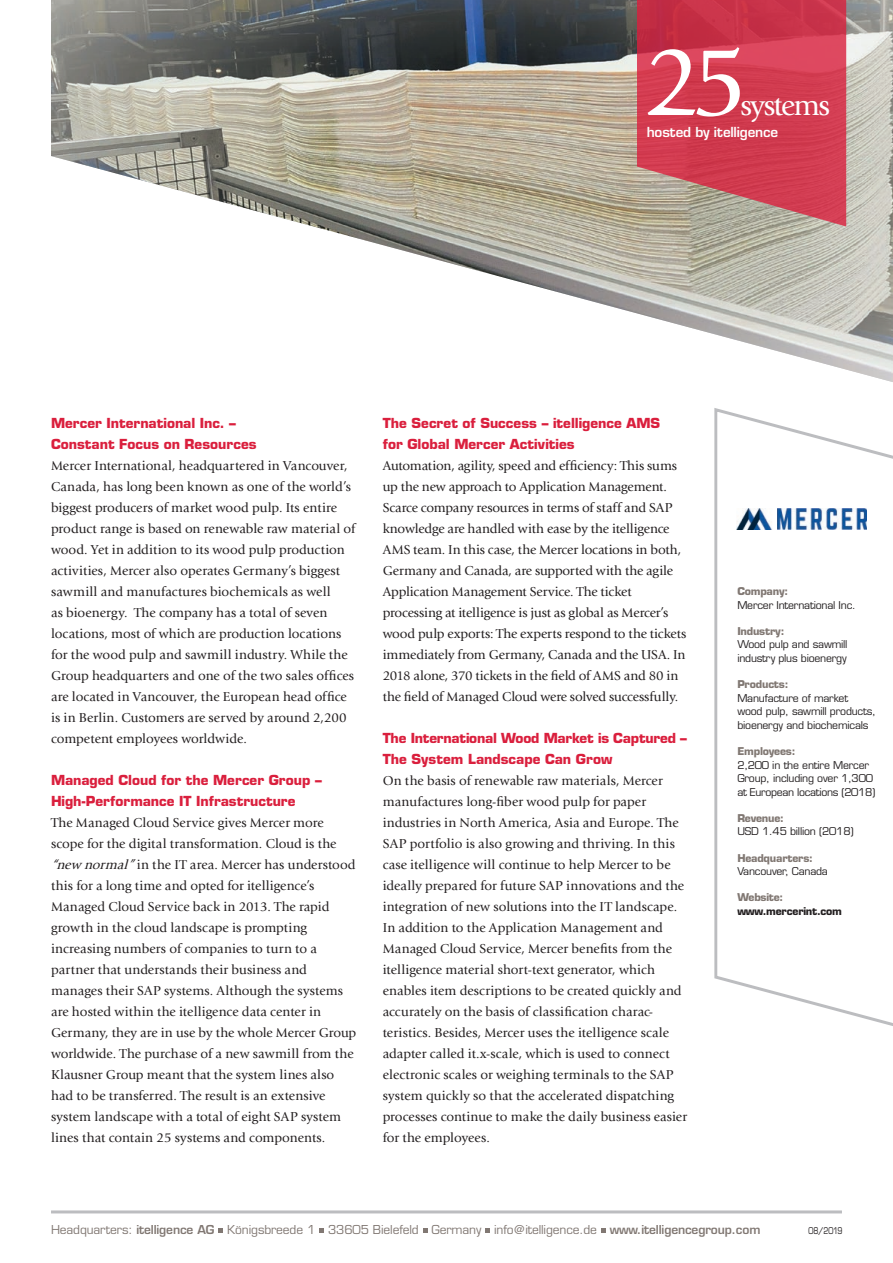
<style>
.page{position:relative;width:893px;height:1263px;background:#fff}
.page>*{position:absolute;margin:0;border:0;box-sizing:border-box;transform-origin:0 0}
.t1{font:102px "Giovanni LTCE";color:#fff}
.t2{font:30px "Giovanni LTCE";letter-spacing:-.055em;color:#fff}
.t3{font:13.5px/21px "Giovanni LTCE";color:#231f20}
.t4{font:700 13.5px/21px "Eurostile LTCE";color:#da1f3d}
.t5{font:600 13.5px "Eurostile LTCE";letter-spacing:-.01em;color:#fff}
.t6{font:500 12px "Eurostile LTCE";letter-spacing:-.01em;color:#817873}
.t7{font:500 10.5px/13.5px "Eurostile LTCE";letter-spacing:-.02em;color:#231f20}
.t8{font:700 10.5px "Eurostile LTCE";letter-spacing:-.02em;color:#817873}
.t9{font:700 10.5px "Eurostile LTCE";letter-spacing:-.02em;color:#231f20}
.t10{font:500 9px "Eurostile LTCE";color:#231f20;scale:.8 1}
.s1{font-style:italic}
.s2{font-weight:600}
</style>
<div class="page">
<img style="left:51px;top:0;width:842px;height:382px">
<hr style="left:51px;top:1210px;width:791px;height:3px;background:#bcbdc0">
<svg style="left:714px;top:408px;width:179px;height:618px"></svg>
<svg style="left:637px;top:0;width:209px;height:226px;background:#cb4959"></svg>
<img style="left:777px;top:508px;width:90px;height:21px">
<img style="left:736px;top:509px;width:36px;height:20px">
<svg style="left:218px;top:1228px;width:5px;height:5px"></svg>
<svg style="left:319px;top:1228px;width:5px;height:5px"></svg>
<svg style="left:423px;top:1228px;width:5px;height:5px"></svg>
<svg style="left:485px;top:1228px;width:5px;height:5px"></svg>
<svg style="left:601px;top:1228px;width:5px;height:5px"></svg>
<h1 class="t1" style="left:644px;top:24px;width:106px">25</h1>
<p class="t5" style="left:647px;top:123px;width:133px">hosted by itelligence</p>
<h2 class="t2" style="left:740px;top:88px;width:91px">systems</h2>
<p class="t4" style="left:51px;top:413px;width:207px">Mercer International Inc. –<br>Constant Focus on Resources</p>
<p class="t3" style="left:51px;top:455px;width:306px">Mercer International, headquartered in Vancouver, Canada, has long been known as one of the world’s biggest producers of market wood pulp. Its entire product range is based on renewable raw material of wood. Yet in addition to its wood pulp production activities, Mercer also operates Germany’s biggest sawmill and manufactures biochemicals as well<br>as bioenergy. The company has a total of seven locations, most of which are production locations for the wood pulp and sawmill industry. While the Group headquarters and one of the two sales offices are located in Vancouver, the European head office is in Berlin. Customers are served by around 2,200 competent employees worldwide.</p>
<p class="t4" style="left:51px;top:770px;width:272px">Managed Cloud for the Mercer Group –<br>High-Performance IT Infrastructure</p>
<p class="t3" style="left:51px;top:812px;width:307px">The Managed Cloud Service gives Mercer more scope for the digital transformation. Cloud is the <span class="s1">“newnormal”</span>in the IT area. Mercer has understood this for a long time and opted for itelligence’s Managed Cloud Service back in 2013. The rapid growth in the cloud landscape is prompting increasing numbers of companies to turn to a partner that understands their business and manages their SAP systems. Although the systems are hosted within the itelligence data center in Germany, they are in use by the whole Mercer Group worldwide. The purchase of a new sawmill from the Klausner Group meant that the system lines also had to be transferred. The result is an extensive system landscape with a total of eight SAP system lines that contain 25 systems and components.</p>
<p class="t4" style="left:383px;top:413px;width:279px">The Secret of Success – itelligence AMS for Global Mercer Activities</p>
<p class="t3" style="left:383px;top:455px;width:305px">Automation, agility, speed and efficiency: This sums up the new approach to Application Management.<br>Scarce company resources in terms of staff and SAP knowledge are handled with ease by the itelligence AMS team. In this case, the Mercer locations in both, Germany and Canada, are supported with the agile Application Management Service. The ticket processing at itelligence is just as global as Mercer’s wood pulp exports: The experts respond to the tickets immediately from Germany, Canada and the USA. In 2018 alone, 370 tickets in the field of AMS and 80 in the field of Managed Cloud were solved successfully.</p>
<p class="t4" style="left:383px;top:728px;width:306px">The International Wood Market is Captured –<br>The System Landscape Can Grow</p>
<p class="t3" style="left:383px;top:770px;width:306px">On the basis of renewable raw materials, Mercer manufactures long-fiber wood pulp for paper industries in North America, Asia and Europe. The SAP portfolio is also growing and thriving. In this case itelligence will continue to help Mercer to be ideally prepared for future SAP innovations and the integration of new solutions into the IT landscape.<br>In addition to the Application Management and Managed Cloud Service, Mercer benefits from the itelligence material short-text generator, which enables item descriptions to be created quickly and accurately on the basis of classification charac&shy;teristics. Besides, Mercer uses the itelligence scale adapter called it.x-scale, which is used to connect electronic scales or weighing terminals to the SAP system quickly so that the accelerated dispatching processes continue to make the daily business easier for the employees.</p>
<p class="t8" style="left:737px;top:585px;width:52px">Company:</p>
<p class="t7" style="left:737px;top:598px;width:120px">Mercer International Inc.</p>
<p class="t8" style="left:737px;top:625px;width:49px">Industry:</p>
<p class="t7" style="left:737px;top:638px;width:112px">Wood pulp and sawmill industry plus bioenergy</p>
<p class="t8" style="left:737px;top:678px;width:53px">Products:</p>
<p class="t7" style="left:737px;top:691px;width:140px">Manufacture of market wood pulp, sawmill products, bioenergy and biochemicals</p>
<p class="t8" style="left:737px;top:745px;width:60px">Employees:</p>
<p class="t7" style="left:737px;top:758px;width:140px">2,200 in the entire Mercer<br>Group, including over 1,300 at European locations (2018)</p>
<p class="t8" style="left:737px;top:811px;width:48px">Revenue:</p>
<p class="t7" style="left:737px;top:825px;width:118px">USD 1.45 billion (2018)</p>
<p class="t8" style="left:737px;top:851px;width:77px">Headquarters:</p>
<p class="t7" style="left:737px;top:864px;width:92px">Vancouver, Canada</p>
<p class="t8" style="left:737px;top:891px;width:48px">Website:</p>
<p class="t9" style="left:737px;top:904px;width:106px">www.mercerint.com</p>
<p class="t6" style="left:51px;top:1223px;width:711px">Headquarters: <span class="s2">itelligence AG</span> Königsbreede 1 33605 Bielefeld Germany info@itelligence.de <span class="s2">www.itelligencegroup.com</span></p>
<p class="t10" style="left:809px;top:1225px;width:44px">08/2019</p>
</div>
